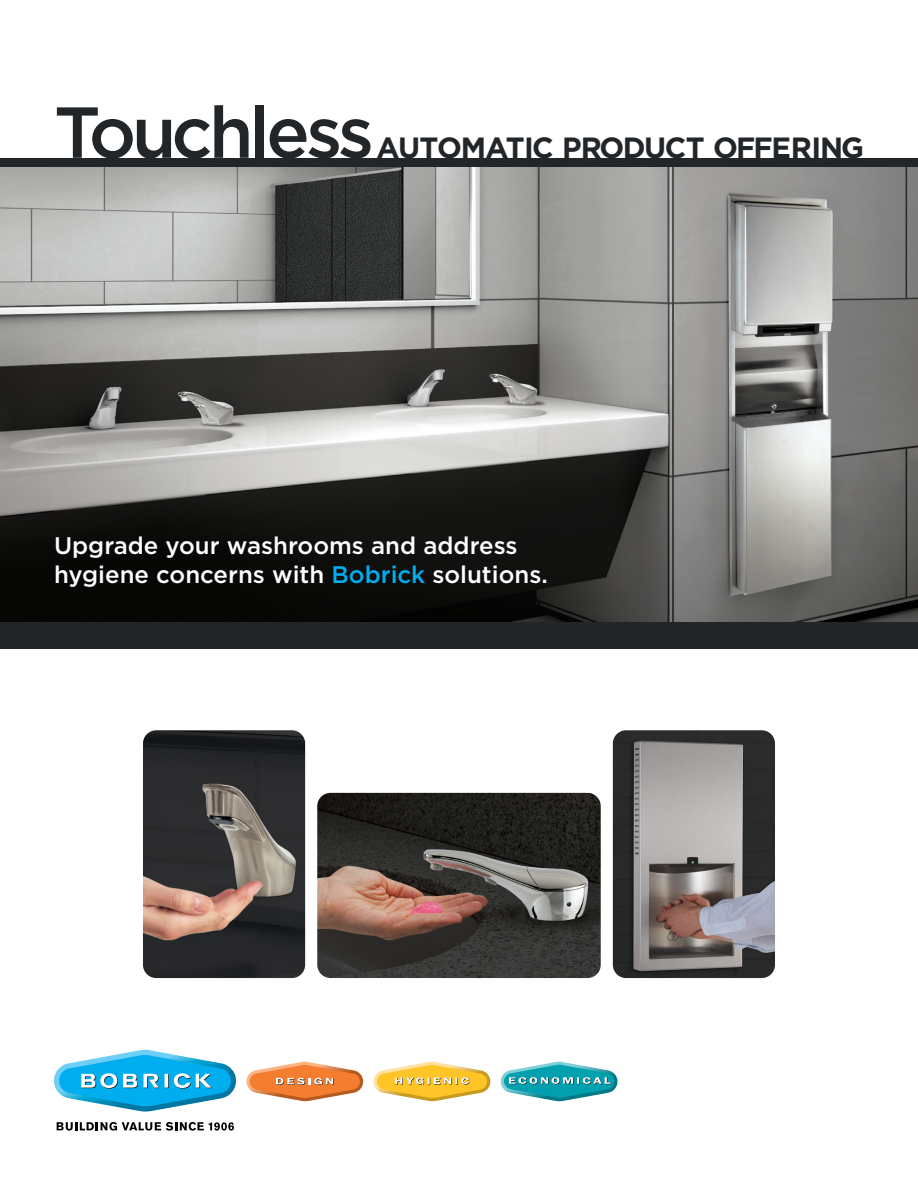
<style>
.page{position:relative;width:918px;height:1188px;background:#fff}
.page>*{position:absolute;margin:0;border:0;box-sizing:border-box;transform-origin:0 0}
.t1{font:500 72px "Gotham";letter-spacing:-.06em;color:#232629}
.t2{font:700 29.25px "Gotham";letter-spacing:-.045em;color:#232629}
.t3{font:500 24px/28.5px "Gotham";color:#fff}
.s1{color:#00aeef}
</style>
<div class="page">
<img style="left:0;top:166px;width:918px;height:456px">
<svg style="left:57px;top:1122px;width:177px;height:9px"></svg>
<svg style="left:54px;top:1050px;width:182px;height:62px"></svg>
<svg style="left:247px;top:1062px;width:116px;height:39px"></svg>
<svg style="left:374px;top:1062px;width:116px;height:39px"></svg>
<svg style="left:501px;top:1062px;width:116px;height:39px"></svg>
<img style="left:613px;top:730px;width:162px;height:248px">
<img style="left:143px;top:730px;width:162px;height:248px">
<img style="left:317px;top:793px;width:284px;height:185px">
<div style="left:0;top:158px;width:918px;height:8px;background:#232629"></div>
<div style="left:0;top:622px;width:918px;height:27px;background:#232629"></div>
<p class="t1" style="left:54px;top:85px;width:321px">Touchless</p>
<p class="t2" style="left:377px;top:128px;width:489px">AUTOMATIC PRODUCT OFFERING</p>
<p class="t3" style="left:54px;top:531px;width:495px">Upgrade your washrooms and address hygiene concerns with <span class="s1">Bobrick</span> solutions.</p>
</div>
